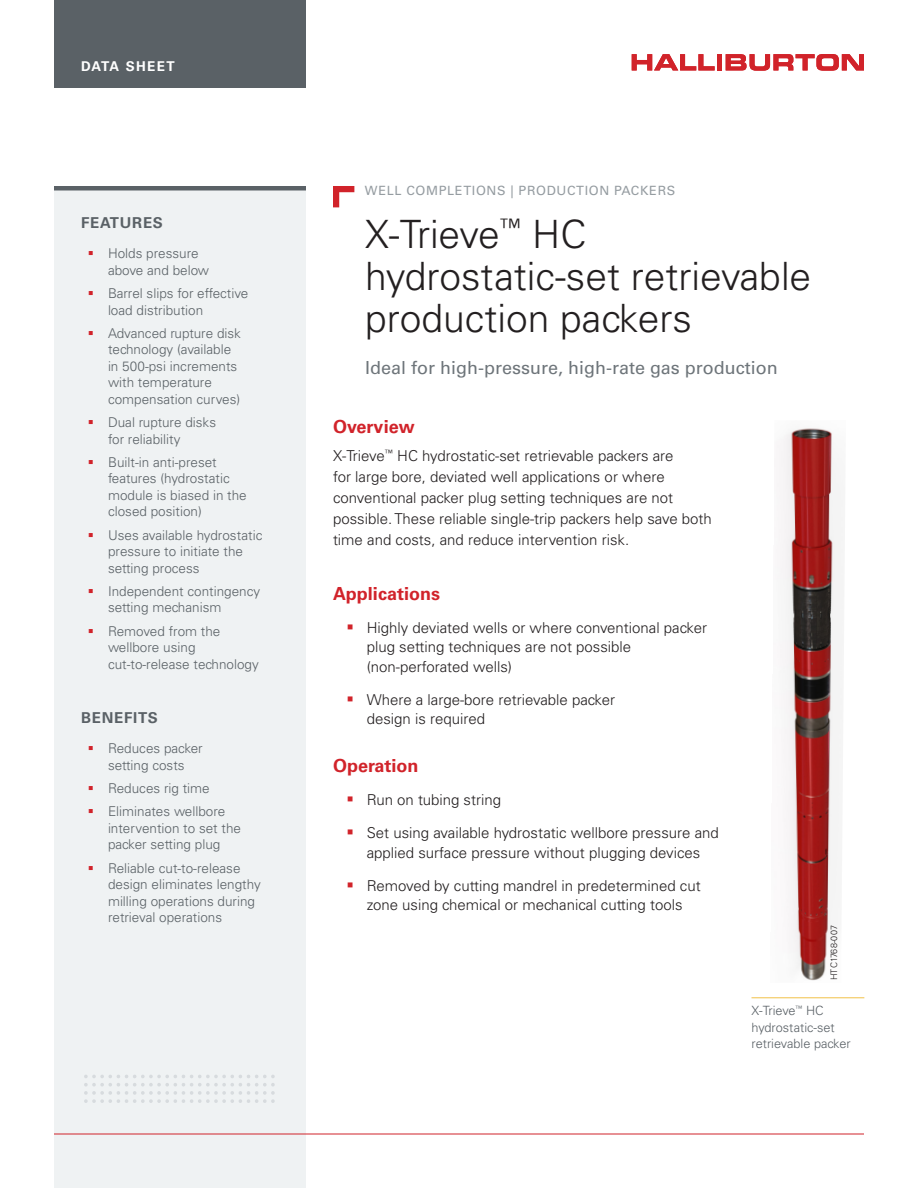
<style>
.page{position:relative;width:918px;height:1188px;background:#fff}
.page>*{position:absolute;margin:0;border:0;box-sizing:border-box;transform-origin:0 0}
._02_Headline{font:300 39px/42px "Univers LT Std";color:#231f20}
._02_Headline-2{font:18px "Univers LT Std";color:#6e757a}
._02_Subhead__2{font:700 18px "Univers LT Std";color:#d1232a}
._02_Body_10pt{font:300 15px/19.5px "Univers LT Std";color:#231f20}
._03_Subhead_Sidebar{font:700 15px "Univers LT Std";letter-spacing:.05em;color:#5a6166}
.t1{font:300 13.5px/16.5px "Univers LT Std";color:#5a6166}
.t2{font:700 13.5px "Univers LT Std";letter-spacing:.1em;color:#fff}
._05_Photo_Caption{font:300 12.75px/16.5px "Univers LT Std";color:#5a6166}
.t3{font:12.75px "Univers LT Std";letter-spacing:.05em;color:#959ca1}
.Sidebar_Body{font:300 9px "Univers LT Std";letter-spacing:.01em;color:#231f20}
</style>
<div class="page">
<svg style="left:632px;top:54px;width:83px;height:16px"></svg>
<div style="left:717px;top:54px;width:5px;height:16px;background:#d1232a"></div>
<svg style="left:726px;top:54px;width:138px;height:17px"></svg>
<div style="left:54px;top:0;width:252px;height:88px;background:#5a6166"></div>
<div style="left:54px;top:188px;width:252px;height:1000px;background:#eff2f3"></div>
<hr style="left:54px;top:186px;width:252px;height:4px;background:#5a6166">
<hr style="left:54px;top:1134px;width:810px;height:1px;background:#d1232a">
<img style="left:84px;top:1075px;width:191px;height:28px">
<svg style="left:333px;top:186px;width:21px;height:21px"></svg>
<img style="left:781px;top:428px;width:63px;height:553px">
<hr style="left:752px;top:997px;width:112px;height:1px;background:#f1c148">
<p class="t2" style="left:81px;top:58px;width:95px">DATA SHEET</p>
<p class="_03_Subhead_Sidebar" style="left:81px;top:214px;width:83px">FEATURES</p>
<p class="t1" style="left:108px;top:245px;width:103px">Holds pressure above and below</p>
<p class="t1" style="left:108px;top:285px;width:142px">Barrel slips for effective load distribution</p>
<p class="t1" style="left:108px;top:325px;width:135px">Advanced rupture disk technology (available in 500-psi increments with temperature compensation curves)</p>
<p class="t1" style="left:108px;top:414px;width:110px">Dual rupture disks for reliability</p>
<p class="t1" style="left:108px;top:454px;width:140px">Built-in anti-preset features (hydrostatic module is biased in the closed position)</p>
<p class="t1" style="left:108px;top:527px;width:156px">Uses available hydrostatic pressure to initiate the setting process</p>
<p class="t1" style="left:108px;top:583px;width:154px">Independent contingency setting mechanism</p>
<p class="t1" style="left:108px;top:623px;width:152px">Removed from the wellbore using cut-to-release technology</p>
<p class="_03_Subhead_Sidebar" style="left:81px;top:709px;width:78px">BENEFITS</p>
<p class="t1" style="left:108px;top:740px;width:96px">Reduces packer setting costs</p>
<p class="t1" style="left:108px;top:780px;width:103px">Reduces rig time</p>
<p class="t1" style="left:108px;top:803px;width:135px">Eliminates wellbore intervention to set the packer setting plug</p>
<p class="t1" style="left:108px;top:860px;width:154px">Reliable cut-to-release design eliminates lengthy milling operations during retrieval operations</p>
<p class="t3" style="left:365px;top:183px;width:312px">WELL COMPLETIONS | PRODUCTION PACKERS</p>
<p class="_02_Headline" style="left:365px;top:213px;width:448px">X-Trieve<sup>™</sup> HC hydrostatic-set retrievable production packers</p>
<p class="_02_Headline-2" style="left:365px;top:357px;width:414px">Ideal for high-pressure, high-rate gas production</p>
<p class="_02_Subhead__2" style="left:333px;top:416px;width:83px">Overview</p>
<p class="_02_Body_10pt" style="left:333px;top:445px;width:380px;line-height:21px">X-Trieve<sup>™</sup> HC hydrostatic-set retrievable packers are<br>for large bore, deviated well applications or where conventional packer plug setting techniques are not possible. These reliable single-trip packers help save both time and costs, and reduce intervention risk.</p>
<p class="_02_Subhead__2" style="left:333px;top:583px;width:109px">Applications</p>
<p class="_02_Body_10pt" style="left:367px;top:618px;width:342px">Highly deviated wells or where conventional packer plug setting techniques are not possible (non-perforated wells)</p>
<p class="_02_Body_10pt" style="left:367px;top:690px;width:250px">Where a large-bore retrievable packer design is required</p>
<p class="_02_Subhead__2" style="left:333px;top:755px;width:87px">Operation</p>
<p class="_02_Body_10pt" style="left:367px;top:790px;width:136px">Run on tubing string</p>
<p class="_02_Body_10pt" style="left:367px;top:823px;width:354px">Set using available hydrostatic wellbore pressure and applied surface pressure without plugging devices</p>
<p class="_02_Body_10pt" style="left:367px;top:876px;width:336px">Removed by cutting mandrel in predetermined cut zone using chemical or mechanical cutting tools</p>
<p class="Sidebar_Body" style="left:828px;top:980px;width:56px;rotate:-90deg">HTC1768-007</p>
<p class="_05_Photo_Caption" style="left:752px;top:1003px;width:101px">X-Trieve<sup>™</sup> HC hydrostatic-set retrievable packer</p>
</div>
